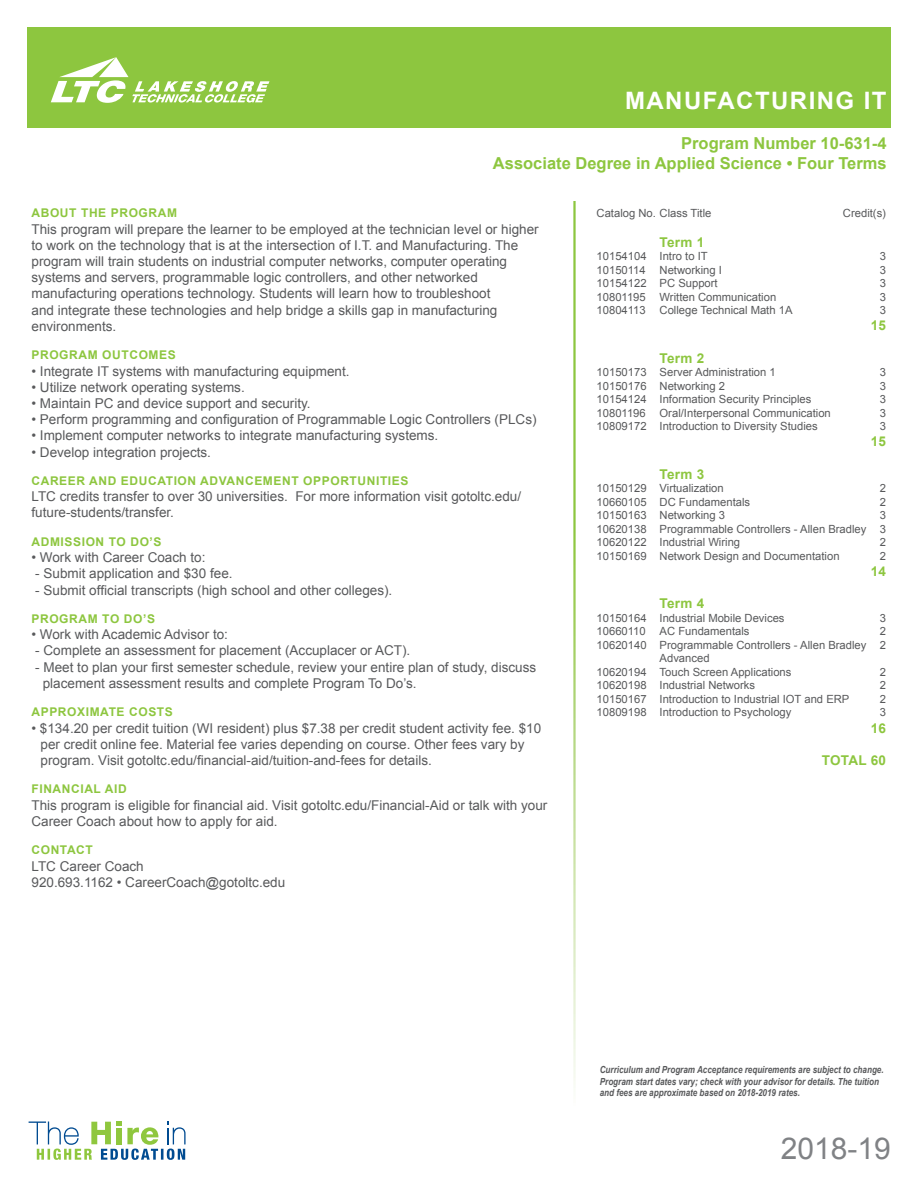
<style>
.page{position:relative;width:918px;height:1188px;background:#fff}
.page>*{position:absolute;margin:0;border:0;box-sizing:border-box;transform-origin:0 0}
.t1{font:30px "Arial";color:#808285}
.t2{font:700 24px "Arial";letter-spacing:.06em;color:#fff}
.t3{font:700 16.5px/19.8px "Arial";color:#8dc63f;text-align:right}
.t4{font:13.5px/16.2px "Arial";color:#58595b}
.t5{font:700 13.5px "Arial";letter-spacing:.02em;color:#8dc63f}
.t6{font:700 12px "Arial";letter-spacing:.05em;color:#8dc63f}
.t7{font:11.25px/13.5px "Arial";color:#58595b;text-align:justify}
.t8{font:italic 700 9.75px/11.7px "Arial";color:#58595b;scale:.83 1}
</style>
<div class="page">
<div style="left:27px;top:27px;width:864px;height:100px;background:#8dc63f"></div>
<svg style="left:51px;top:57px;width:218px;height:46px"></svg>
<svg style="left:29px;top:1122px;width:157px;height:38px"></svg>
<h2 class="t2" style="left:625px;top:85px;width:263px">MANUFACTURING IT</h2>
<p class="t3" style="left:493px;top:134px;width:395px">Program Number 10-631-4<br>Associate Degree in Applied Science • Four Terms</p>
<p class="t6" style="left:32px;top:205px;width:147px">ABOUT THE PROGRAM</p>
<p class="t4" style="left:32px;top:221px;width:509px">This program will prepare the learner to be employed at the technician level or higher to work on the technology that is at the intersection of I.T. and Manufacturing. The program will train students on industrial computer networks, computer operating systems and servers, programmable logic controllers, and other networked manufacturing operations technology. Students will learn how to troubleshoot<br>and integrate these technologies and help bridge a skills gap in manufacturing environments.</p>
<p class="t6" style="left:32px;top:347px;width:146px">PROGRAM OUTCOMES</p>
<p class="t4" style="left:32px;top:363px;width:320px">• Integrate IT systems with manufacturing equipment.</p>
<p class="t4" style="left:32px;top:379px;width:215px">• Utilize network operating systems.</p>
<p class="t4" style="left:32px;top:395px;width:281px">• Maintain PC and device support and security.</p>
<p class="t4" style="left:32px;top:411px;width:507px">• Perform programming and configuration of Programmable Logic Controllers (PLCs)</p>
<p class="t4" style="left:32px;top:428px;width:408px">• Implement computer networks to integrate manufacturing systems.</p>
<p class="t4" style="left:32px;top:444px;width:181px">• Develop integration projects.</p>
<p class="t6" style="left:32px;top:473px;width:378px">CAREER AND EDUCATION ADVANCEMENT OPPORTUNITIES</p>
<p class="t4" style="left:32px;top:489px;width:491px">LTC credits transfer to over 30 universities. For more information visit gotoltc.edu/ future-students/transfer.</p>
<p class="t6" style="left:32px;top:534px;width:132px">ADMISSION TO DO’S</p>
<p class="t4" style="left:32px;top:549px;width:176px">• Work with Career Coach to:</p>
<p class="t4" style="left:35px;top:566px;width:199px">- Submit application and $30 fee.</p>
<p class="t4" style="left:35px;top:582px;width:359px">- Submit official transcripts (high school and other colleges).</p>
<p class="t6" style="left:32px;top:611px;width:125px">PROGRAM TO DO’S</p>
<p class="t4" style="left:32px;top:627px;width:198px">• Work with Academic Advisor to:</p>
<p class="t4" style="left:35px;top:643px;width:377px">- Complete an assessment for placement (Accuplacer or ACT).</p>
<p class="t4" style="left:43px;top:659px;width:495px;text-indent:-8px">- Meet to plan your first semester schedule, review your entire plan of study, discuss placement assessment results and complete Program To Do’s.</p>
<p class="t6" style="left:32px;top:704px;width:143px">APPROXIMATE COSTS</p>
<p class="t4" style="left:41px;top:720px;width:502px;text-indent:-9px">• $134.20 per credit tuition (WI resident) plus $7.38 per credit student activity fee. $10 per credit online fee. Material fee varies depending on course. Other fees vary by program. Visit gotoltc.edu/financial-aid/tuition-and-fees for details.</p>
<p class="t6" style="left:32px;top:781px;width:97px">FINANCIAL AID</p>
<p class="t4" style="left:32px;top:797px;width:517px">This program is eligible for financial aid. Visit gotoltc.edu/Financial-Aid or talk with your<br>Career Coach about how to apply for aid.</p>
<p class="t6" style="left:32px;top:842px;width:63px">CONTACT</p>
<p class="t4" style="left:32px;top:858px;width:255px">LTC Career Coach<br>920.693.1162 • CareerCoach@gotoltc.edu</p>
<p class="t7" style="left:597px;top:206px;width:116px">Catalog No. Class Title</p>
<p class="t7" style="left:843px;top:206px;width:45px">Credit(s)</p>
<p class="t5" style="left:660px;top:233px;width:46px">Term 1</p>
<p class="t7" style="left:597px;top:250px;width:113px">10154104 Intro to IT</p>
<p class="t7" style="left:880px;top:250px;width:8px">3</p>
<p class="t7" style="left:597px;top:263px;width:127px">10150114 Networking I</p>
<p class="t7" style="left:880px;top:263px;width:8px">3</p>
<p class="t7" style="left:597px;top:277px;width:123px">10154122 PC Support</p>
<p class="t7" style="left:880px;top:277px;width:8px">3</p>
<p class="t7" style="left:597px;top:290px;width:181px">10801195 Written Communication</p>
<p class="t7" style="left:880px;top:290px;width:8px">3</p>
<p class="t7" style="left:597px;top:304px;width:197px">10804113 College Technical Math 1A</p>
<p class="t7" style="left:880px;top:304px;width:8px">3</p>
<p class="t5" style="left:871px;top:317px;width:17px">15</p>
<p class="t5" style="left:660px;top:349px;width:46px">Term 2</p>
<p class="t7" style="left:597px;top:366px;width:181px">10150173 Server Administration 1</p>
<p class="t7" style="left:880px;top:366px;width:8px">3</p>
<p class="t7" style="left:597px;top:379px;width:130px">10150176 Networking 2</p>
<p class="t7" style="left:880px;top:379px;width:8px">3</p>
<p class="t7" style="left:597px;top:393px;width:216px">10154124 Information Security Principles</p>
<p class="t7" style="left:880px;top:393px;width:8px">3</p>
<p class="t7" style="left:597px;top:406px;width:236px">10801196 Oral/Interpersonal Communication</p>
<p class="t7" style="left:880px;top:406px;width:8px">3</p>
<p class="t7" style="left:597px;top:420px;width:223px">10809172 Introduction to Diversity Studies</p>
<p class="t7" style="left:880px;top:420px;width:8px">3</p>
<p class="t5" style="left:871px;top:433px;width:17px">15</p>
<p class="t5" style="left:660px;top:465px;width:46px">Term 3</p>
<p class="t7" style="left:597px;top:482px;width:129px">10150129 Virtualization</p>
<p class="t7" style="left:880px;top:482px;width:8px">2</p>
<p class="t7" style="left:597px;top:495px;width:155px">10660105 DC Fundamentals</p>
<p class="t7" style="left:880px;top:495px;width:8px">2</p>
<p class="t7" style="left:597px;top:509px;width:130px">10150163 Networking 3</p>
<p class="t7" style="left:597px;top:509px;width:291px;text-indent:283px">3<br>10620138 Programmable Controllers - Allen Bradley 3<br>10620122 Industrial Wiring</p>
<p class="t7" style="left:880px;top:536px;width:8px">2</p>
<p class="t7" style="left:597px;top:549px;width:245px">10150169 Network Design and Documentation</p>
<p class="t7" style="left:880px;top:549px;width:8px">2</p>
<p class="t5" style="left:871px;top:562px;width:17px">14</p>
<p class="t5" style="left:660px;top:595px;width:46px">Term 4</p>
<p class="t7" style="left:597px;top:611px;width:190px">10150164 Industrial Mobile Devices</p>
<p class="t7" style="left:880px;top:611px;width:8px">3</p>
<p class="t7" style="left:597px;top:625px;width:155px">10660110 AC Fundamentals</p>
<p class="t7" style="left:880px;top:625px;width:8px">2</p>
<p class="t7" style="left:597px;top:638px;width:291px">10620140 Programmable Controllers - Allen Bradley 2</p>
<p class="t7" style="left:660px;top:652px;width:52px">Advanced</p>
<p class="t7" style="left:597px;top:665px;width:196px">10620194 Touch Screen Applications</p>
<p class="t7" style="left:880px;top:665px;width:8px">2</p>
<p class="t7" style="left:597px;top:679px;width:160px">10620198 Industrial Networks</p>
<p class="t7" style="left:880px;top:679px;width:8px">2</p>
<p class="t7" style="left:597px;top:692px;width:254px">10150167 Introduction to Industrial IOT and ERP</p>
<p class="t7" style="left:880px;top:692px;width:8px">2</p>
<p class="t7" style="left:597px;top:706px;width:196px">10809198 Introduction to Psychology</p>
<p class="t7" style="left:880px;top:706px;width:8px">3</p>
<p class="t5" style="left:871px;top:719px;width:17px">16</p>
<p class="t5" style="left:822px;top:751px;width:66px">TOTAL 60</p>
<p class="t8" style="left:600px;top:1064px;width:344px">Curriculum and Program Acceptance requirements are subject to change.<br>Program start dates vary; check with your advisor for details. The tuition and fees are approximate based on 2018-2019 rates.</p>
<h1 class="t1" style="left:781px;top:1129px;width:112px">2018-19</h1>
</div>
